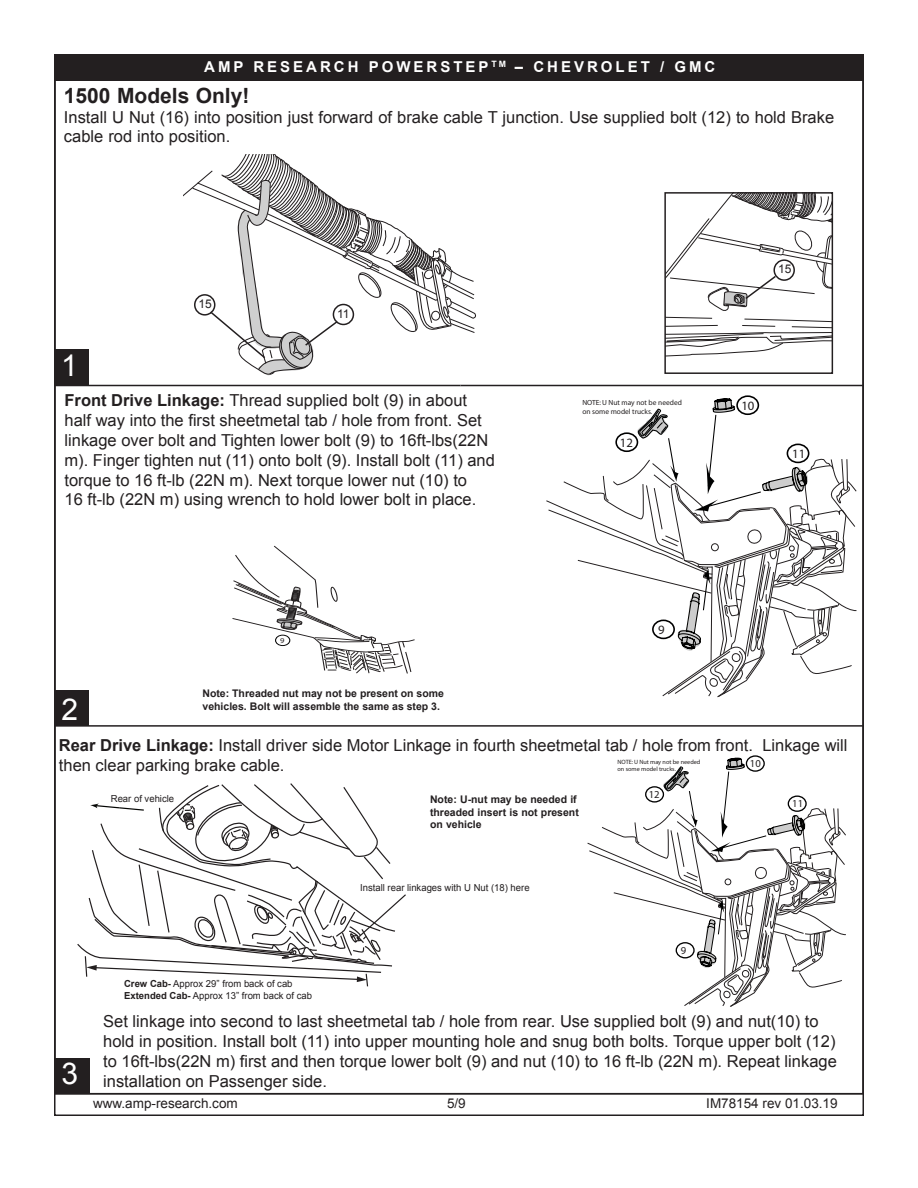
<style>
.page{position:relative;width:918px;height:1188px;background:#fff}
.page>*{position:absolute;margin:0;border:0;box-sizing:border-box;transform-origin:0 0}
.t1{font:30px "Arial";color:#fff}
.t2{font:700 21px "Arial";color:#231f20}
.t3{font:16.5px/19.8px "Arial";color:#231f20}
.t4{font:700 15px "Arial";letter-spacing:.2em;color:#fff}
.t5{font:13.5px "Arial";color:#231f20}
.t6{font:12.75px "Myriad";color:#231f20}
.t7{font:12px "Arial";color:#231f20}
.t8{font:10.65px "Myriad";color:#231f20}
.t9{font:700 10.5px/12.6px "Arial";color:#231f20}
.t10{font:9.6px/11.6px "Arial";color:#231f20}
.t11{font:7.5px/9px "Myriad";color:#231f20}
.t12{font:7.35px "Myriad";color:#231f20;scale:1.16 1}
.t13{font:6.15px/7.5px "Myriad";color:#231f20}
.s1{font-weight:700}
</style>
<div class="page">
<div style="left:54px;top:55px;width:809px;height:26px;background:#231f20"></div>
<svg style="left:77px;top:783px;width:329px;height:204px"></svg>
<svg style="left:183px;top:154px;width:651px;height:222px"></svg>
<div style="left:333px;top:304px;width:21px;height:21px;border:2px solid #231f20;border-radius:50%"></div>
<svg style="left:232px;top:546px;width:183px;height:128px"></svg>
<div style="left:275px;top:635px;width:15px;height:11px;border:1px solid #000;border-radius:50%"></div>
<svg style="left:587px;top:757px;width:259px;height:250px"></svg>
<div style="left:788px;top:795px;width:19px;height:17px;border:1px solid #000;border-radius:50%"></div>
<div style="left:746px;top:755px;width:19px;height:17px;border:1px solid #000;border-radius:50%"></div>
<div style="left:676px;top:942px;width:19px;height:16px;border:1px solid #000;border-radius:50%"></div>
<div style="left:645px;top:786px;width:19px;height:17px;border:1px solid #000;border-radius:50%"></div>
<svg style="left:546px;top:398px;width:311px;height:299px"></svg>
<div style="left:787px;top:444px;width:22px;height:19px;border:2px solid #000;border-radius:50%"></div>
<div style="left:736px;top:395px;width:23px;height:20px;border:2px solid #000;border-radius:50%"></div>
<div style="left:652px;top:620px;width:23px;height:19px;border:2px solid #000;border-radius:50%"></div>
<div style="left:615px;top:432px;width:23px;height:20px;border:2px solid #000;border-radius:50%"></div>
<div style="left:54px;top:54px;width:810px;height:27px;border:2px solid #231f20"></div>
<hr style="left:54px;top:385px;width:406px;height:1px;background:#231f20">
<hr style="left:460px;top:385px;width:404px;height:1px;background:#231f20">
<hr style="left:54px;top:725px;width:809px;height:2px;background:#231f20">
<div style="left:56px;top:1058px;width:34px;height:36px;background:#231f20"></div>
<div style="left:54px;top:690px;width:34px;height:36px;background:#231f20"></div>
<div style="left:55px;top:349px;width:34px;height:36px;background:#231f20"></div>
<p class="t4" style="left:204px;top:57px;width:513px">AMP RESEARCH POWERSTEP <sup>TM</sup> – CHEVROLET / GMC</p>
<p class="t2" style="left:64px;top:81px;width:187px">1500 Models Only!</p>
<p class="t3" style="left:64px;top:107px;width:772px">Install U Nut (16) into position just forward of brake cable T junction. Use supplied bolt (12) to hold Brake cable rod into position.</p>
<h1 class="t1" style="left:61px;top:346px;width:18px">1</h1>
<p class="t7" style="left:199px;top:296px;width:15px">15</p>
<p class="t7" style="left:337px;top:306px;width:14px">11</p>
<p class="t3" style="left:65px;top:391px;width:432px"><span class="s1">Front Drive Linkage:</span> Thread supplied bolt (9) in about half way into the first sheetmetal tab / hole from front. Set linkage over bolt and Tighten lower bolt (9) to 16ft-lbs(22N m). Finger tighten nut (11) onto bolt (9). Install bolt (11) and torque to 16 ft-lb (22N m). Next torque lower nut (10) to<br>16 ft-lb (22N m) using wrench to hold lower bolt in place.</p>
<h1 class="t1" style="left:62px;top:690px;width:18px">2</h1>
<p class="t12" style="left:280px;top:636px;width:5px">9</p>
<p class="t9" style="left:202px;top:687px;width:243px">Note: Threaded nut may not be present on some vehicles. Bolt will assemble the same as step 3.</p>
<p class="t11" style="left:582px;top:399px;width:101px">NOTE: U Nut may not be needed on some model trucks.</p>
<p class="t6" style="left:620px;top:436px;width:15px">12</p>
<p class="t7" style="left:778px;top:261px;width:15px">15</p>
<p class="t6" style="left:741px;top:399px;width:15px">10</p>
<p class="t6" style="left:792px;top:447px;width:15px">11</p>
<p class="t6" style="left:658px;top:623px;width:8px">9</p>
<p class="t3" style="left:59px;top:735px;width:790px"><span class="s1">Rear Drive Linkage:</span> Install driver side Motor Linkage in fourth sheetmetal tab / hole from front. Linkage will then clear parking brake cable.</p>
<p class="t9" style="left:430px;top:793px;width:150px">Note: U-nut may be needed if threaded insert is not present on vehicle</p>
<p class="t13" style="left:618px;top:758px;width:84px">NOTE: U Nut may not be needed on some model trucks.</p>
<p class="t8" style="left:750px;top:758px;width:12px">10</p>
<p class="t8" style="left:649px;top:789px;width:12px">12</p>
<p class="t10" style="left:111px;top:793px;width:65px">Rear of vehicle</p>
<p class="t8" style="left:792px;top:798px;width:12px">11</p>
<p class="t10" style="left:360px;top:882px;width:171px">Install rear linkages with U Nut (18) here</p>
<h1 class="t1" style="left:62px;top:1054px;width:18px">3</h1>
<p class="t10" style="left:124px;top:978px;width:190px"><span class="s1">Crew Cab-</span> Approx 29” from back of cab<br><span class="s1">Extended Cab-</span> Approx 13” from back of cab</p>
<p class="t8" style="left:681px;top:945px;width:7px">9</p>
<p class="t3" style="left:103px;top:1012px;width:735px">Set linkage into second to last sheetmetal tab / hole from rear. Use supplied bolt (9) and nut(10) to hold in position. Install bolt (11) into upper mounting hole and snug both bolts. Torque upper bolt (12) to 16ft-lbs(22N m) first and then torque lower bolt (9) and nut (10) to 16 ft-lb (22N m). Repeat linkage installation on Passenger side.</p>
<p class="t5" style="left:93px;top:1094px;width:146px">www.amp-research.com</p>
<p class="t5" style="left:447px;top:1095px;width:20px">5/9</p>
<p class="t5" style="left:706px;top:1095px;width:133px">IM78154 rev 01.03.19</p>
</div>
